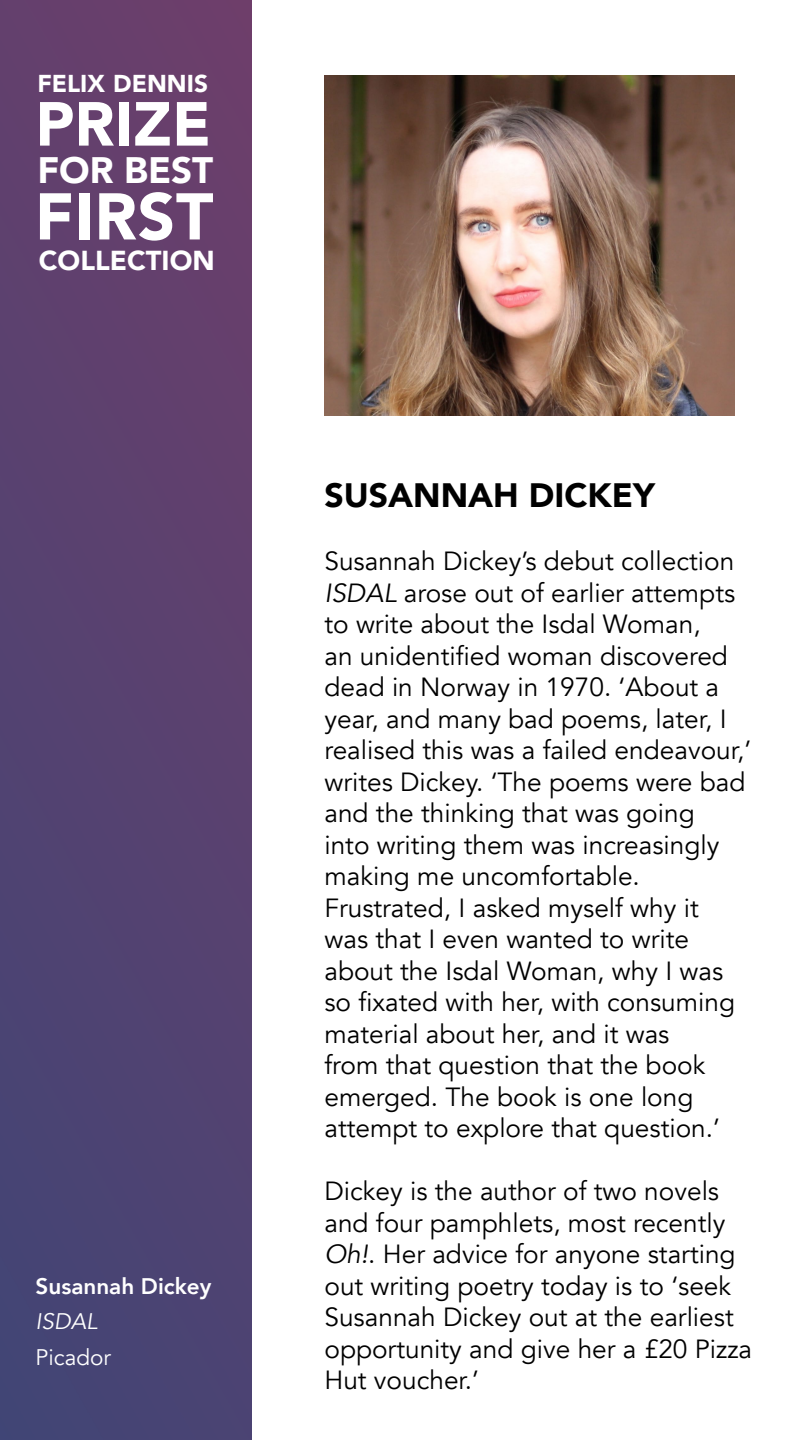
<style>
.page{position:relative;width:810px;height:1440px;background:#fff}
.page>*{position:absolute;margin:0;border:0;box-sizing:border-box;transform-origin:0 0}
.t1{font:900 65.25px "Avenir";letter-spacing:.015em;color:#fff}
.t2{font:900 61.5px "Avenir";letter-spacing:.005em;color:#fff}
.t3{font:900 36.75px "Avenir";color:#fff}
.t4{font:900 33.75px "Avenir";color:#000}
.t5{font:900 27.38px "Avenir";color:#fff}
.t6{font:26.25px/31.5px "Avenir";color:#000}
.t7{font:900 24.38px "Avenir";color:#fff}
.t8{font:800 22.5px "Avenir";color:#fff}
.t9{font:22.5px "Avenir";color:#fff}
.t10{font:italic 22.5px "Avenir";color:#fff}
.s1{font-style:italic}
</style>
<div class="page">
<img style="left:0;top:0;width:252px;height:1440px">
<img style="left:324px;top:75px;width:411px;height:340px">
<p class="t7" style="left:37px;top:63px;width:172px">FELIX DENNIS</p>
<h2 class="t2" style="left:36px;top:71px;width:177px">PRIZE</h2>
<h3 class="t3" style="left:37px;top:138px;width:178px">FOR BEST</h3>
<h1 class="t1" style="left:35px;top:161px;width:180px">FIRST</h1>
<p class="t5" style="left:39px;top:237px;width:178px">COLLECTION</p>
<p class="t8" style="left:36px;top:1269px;width:177px">Susannah Dickey</p>
<p class="t10" style="left:36px;top:1308px;width:63px">ISDAL</p>
<p class="t9" style="left:36px;top:1344px;width:77px">Picador</p>
<p class="t4" style="left:324px;top:467px;width:332px">SUSANNAH DICKEY</p>
<p class="t6" style="left:324px;top:546px;width:428px">Susannah Dickey’s debut collection<br><span class="s1">ISDAL</span> arose out of earlier attempts to write about the Isdal Woman,<br>an unidentified woman discovered dead in Norway in 1970. ‘About a year, and many bad poems, later, I realised this was a failed endeavour,’ writes Dickey. ‘The poems were bad and the thinking that was going<br>into writing them was increasingly making me uncomfortable.<br>Frustrated, I asked myself why it<br>was that I even wanted to write about the Isdal Woman, why I was so fixated with her, with consuming material about her, and it was<br>from that question that the book emerged. The book is one long attempt to explore that question.’</p>
<p class="t6" style="left:324px;top:1176px;width:429px">Dickey is the author of two novels and four pamphlets, most recently<br><span class="s1">Oh!</span>. Her advice for anyone starting out writing poetry today is to ‘seek<br>Susannah Dickey out at the earliest opportunity and give her a £20 Pizza<br>Hut voucher.’</p>
</div>
